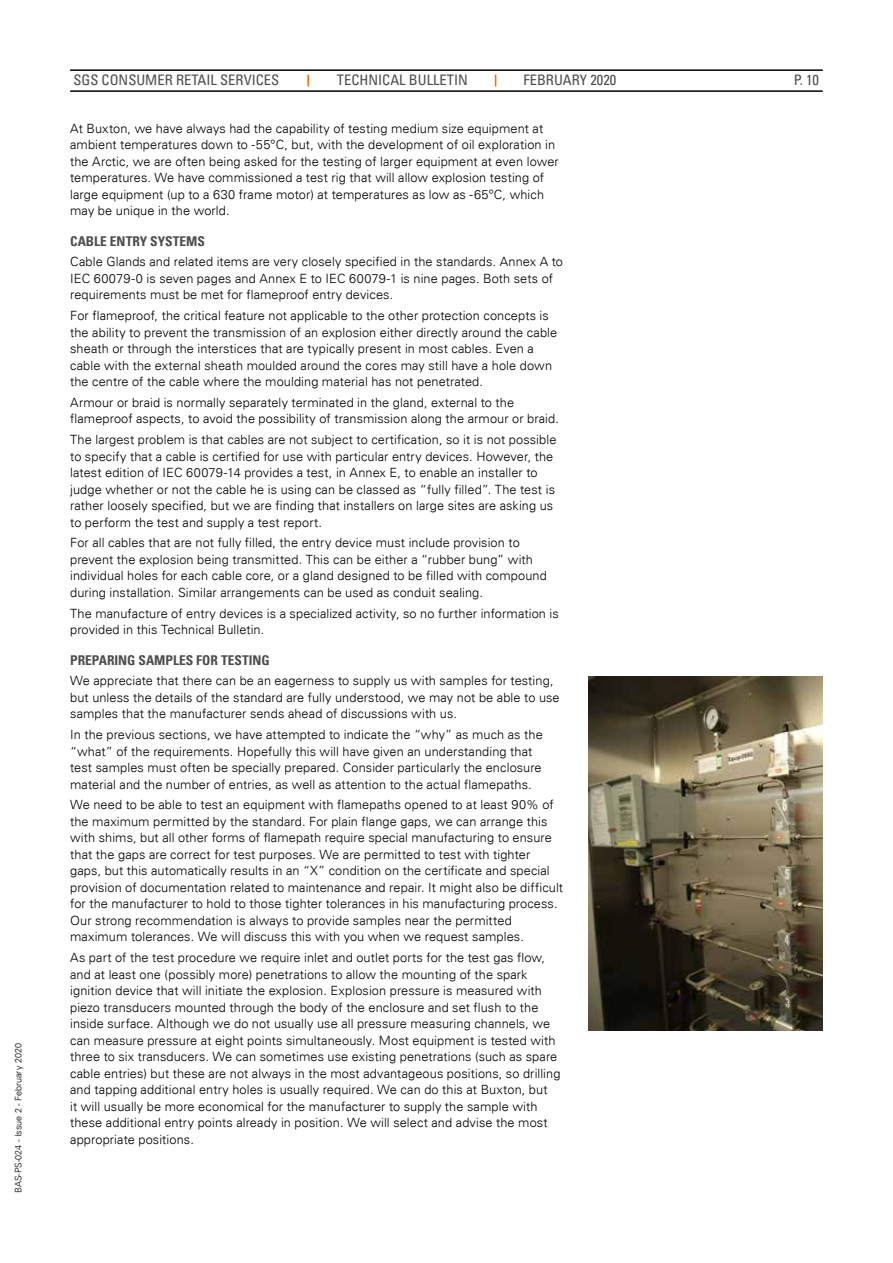
<style>
.page{position:relative;width:893px;height:1263px;background:#fff}
.page>*{position:absolute;margin:0;border:0;box-sizing:border-box;transform-origin:0 0}
.t1{font:condensed 14.55px "Univers LT";color:#4d4d4f}
.t2{font:700 condensed 13.5px "Univers LT";color:#4d4d4f}
.t3{font:300 12.75px/16.5px "Univers LT";letter-spacing:.005em;color:#000}
.t4{font:300 9px "Univers LT";color:#000}
</style>
<div class="page">
<hr style="left:70px;top:69px;width:753px;height:2px;background:#000">
<hr style="left:70px;top:90px;width:753px;height:2px;background:#000">
<svg style="left:307px;top:75px;width:2px;height:11px"></svg>
<img style="left:589px;top:676px;width:234px;height:355px">
<p class="t4" style="left:13px;top:1193px;width:151px;rotate:-90deg">BAS-PS-024 - Issue 2 - February 2020</p>
<p class="t1" style="left:73px;top:71px;width:207px">SGS CONSUMER RETAIL SERVICES</p>
<p class="t1" style="left:337px;top:71px;width:132px">TECHNICAL BULLETIN</p>
<p class="t1" style="left:523px;top:71px;width:94px">FEBRUARY 2020</p>
<p class="t1" style="left:794px;top:71px;width:27px">P. 10</p>
<p class="t3" style="left:70px;top:120px;width:490px">At Buxton, we have always had the capability of testing medium size equipment at ambient temperatures down to -55ºC, but, with the development of oil exploration in the Arctic, we are often being asked for the testing of larger equipment at even lower temperatures. We have commissioned a test rig that will allow explosion testing of large equipment (up to a 630 frame motor) at temperatures as low as -65ºC, which may be unique in the world.</p>
<p class="t2" style="left:70px;top:232px;width:136px">CABLE ENTRY SYSTEMS</p>
<p class="t3" style="left:70px;top:254px;width:494px">Cable Glands and related items are very closely specified in the standards. Annex A to<br>IEC 60079-0 is seven pages and Annex E to IEC 60079-1 is nine pages. Both sets of requirements must be met for flameproof entry devices.</p>
<p class="t3" style="left:70px;top:307px;width:489px">For flameproof, the critical feature not applicable to the other protection concepts is the ability to prevent the transmission of an explosion either directly around the cable sheath or through the interstices that are typically present in most cables. Even a cable with the external sheath moulded around the cores may still have a hole down the centre of the cable where the moulding material has not penetrated.</p>
<p class="t3" style="left:70px;top:394px;width:490px">Armour or braid is normally separately terminated in the gland, external to the flameproof aspects, to avoid the possibility of transmission along the armour or braid.</p>
<p class="t3" style="left:70px;top:431px;width:488px">The largest problem is that cables are not subject to certification, so it is not possible to specify that a cable is certified for use with particular entry devices. However, the latest edition of IEC 60079-14 provides a test, in Annex E, to enable an installer to judge whether or not the cable he is using can be classed as “fully filled”. The test is rather loosely specified, but we are finding that installers on large sites are asking us to perform the test and supply a test report.</p>
<p class="t3" style="left:70px;top:535px;width:478px">For all cables that are not fully filled, the entry device must include provision to prevent the explosion being transmitted. This can be either a “rubber bung” with individual holes for each cable core, or a gland designed to be filled with compound during installation. Similar arrangements can be used as conduit sealing.</p>
<p class="t3" style="left:70px;top:605px;width:490px">The manufacture of entry devices is a specialized activity, so no further information is provided in this Technical Bulletin.</p>
<p class="t2" style="left:70px;top:651px;width:201px">PREPARING SAMPLES FOR TESTING</p>
<p class="t3" style="left:70px;top:673px;width:491px">We appreciate that there can be an eagerness to supply us with samples for testing, but unless the details of the standard are fully understood, we may not be able to use samples that the manufacturer sends ahead of discussions with us.</p>
<p class="t3" style="left:70px;top:726px;width:474px">In the previous sections, we have attempted to indicate the “why” as much as the “what” of the requirements. Hopefully this will have given an understanding that test samples must often be specially prepared. Consider particularly the enclosure material and the number of entries, as well as attention to the actual flamepaths.</p>
<p class="t3" style="left:70px;top:797px;width:494px">We need to be able to test an equipment with flamepaths opened to at least 90% of the maximum permitted by the standard. For plain flange gaps, we can arrange this with shims, but all other forms of flamepath require special manufacturing to ensure that the gaps are correct for test purposes. We are permitted to test with tighter gaps, but this automatically results in an “X” condition on the certificate and special provision of documentation related to maintenance and repair. It might also be difficult for the manufacturer to hold to those tighter tolerances in his manufacturing process.<br>Our strong recommendation is always to provide samples near the permitted maximum tolerances. We will discuss this with you when we request samples.</p>
<p class="t3" style="left:70px;top:949px;width:492px">As part of the test procedure we require inlet and outlet ports for the test gas flow, and at least one (possibly more) penetrations to allow the mounting of the spark ignition device that will initiate the explosion. Explosion pressure is measured with piezo transducers mounted through the body of the enclosure and set flush to the inside surface. Although we do not usually use all pressure measuring channels, we can measure pressure at eight points simultaneously. Most equipment is tested with three to six transducers. We can sometimes use existing penetrations (such as spare cable entries) but these are not always in the most advantageous positions, so drilling and tapping additional entry holes is usually required. We can do this at Buxton, but<br>it will usually be more economical for the manufacturer to supply the sample with these additional entry points already in position. We will select and advise the most appropriate positions.</p>
</div>
